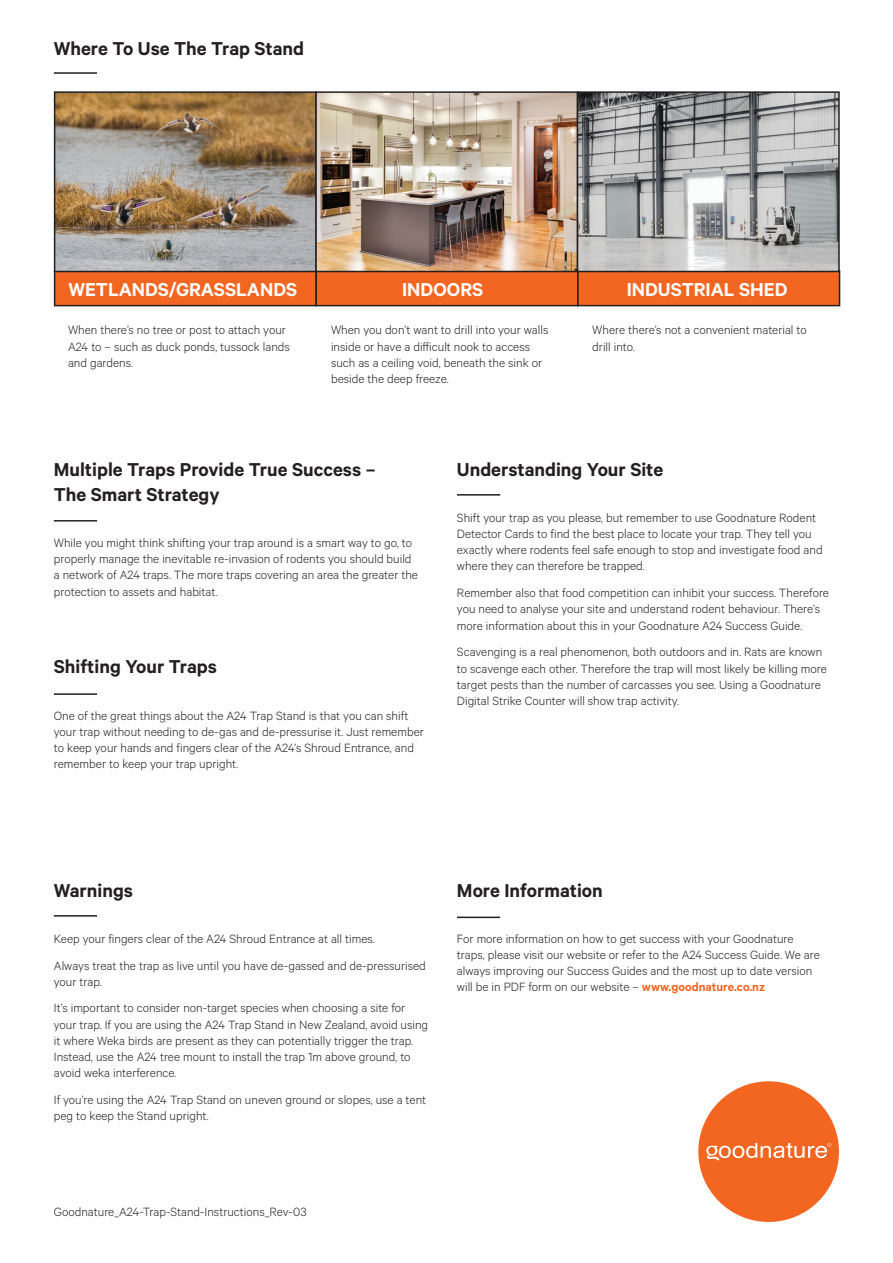
<style>
.page{position:relative;width:893px;height:1263px;background:#fff}
.page>*{position:absolute;margin:0;border:0;box-sizing:border-box;transform-origin:0 0}
.t1{font:600 21px/25.2px "Calibre";color:#231f20}
.t2{font:600 21px "Calibre";color:#fff}
.t3{font:300 13.5px/16.2px "Calibre";color:#231f20}
.s1{font-weight:600;color:#f36621}
</style>
<div class="page">
<div style="left:55px;top:271px;width:261px;height:35px;background:#f36621"></div>
<div style="left:54px;top:270px;width:263px;height:36px;border:2px solid #231f20"></div>
<div style="left:316px;top:271px;width:262px;height:35px;background:#f36621"></div>
<div style="left:315px;top:270px;width:264px;height:36px;border:2px solid #231f20"></div>
<div style="left:578px;top:271px;width:261px;height:35px;background:#f36621"></div>
<div style="left:577px;top:270px;width:263px;height:36px;border:2px solid #231f20"></div>
<hr style="left:54px;top:520px;width:43px;height:1px;background:#231f20">
<hr style="left:54px;top:72px;width:43px;height:2px;background:#231f20">
<hr style="left:457px;top:916px;width:43px;height:2px;background:#231f20">
<hr style="left:457px;top:494px;width:43px;height:2px;background:#231f20">
<hr style="left:54px;top:915px;width:43px;height:1px;background:#231f20">
<hr style="left:54px;top:693px;width:43px;height:2px;background:#231f20">
<img style="left:57px;top:94px;width:780px;height:175px">
<div style="left:54px;top:91px;width:263px;height:181px;border:2px solid #231f20"></div>
<div style="left:315px;top:91px;width:263px;height:181px;border:2px solid #231f20"></div>
<div style="left:577px;top:91px;width:263px;height:181px;border:2px solid #231f20"></div>
<div style="left:698px;top:1081px;width:141px;height:141px;background:#f36621;border-radius:50%"></div>
<svg style="left:706px;top:1143px;width:125px;height:17px"></svg>
<p class="t1" style="left:54px;top:35px;width:252px">Where To Use The Trap Stand</p>
<p class="t2" style="left:68px;top:277px;width:230px">WETLANDS/GRASSLANDS</p>
<p class="t3" style="left:68px;top:322px;width:223px">When there’s no tree or post to attach your<br>A24 to – such as duck ponds, tussock lands and gardens.</p>
<p class="t2" style="left:402px;top:277px;width:83px">INDOORS</p>
<p class="t3" style="left:331px;top:322px;width:219px">When you don’t want to drill into your walls inside or have a difficult nook to access such as a ceiling void, beneath the sink or beside the deep freeze.</p>
<p class="t2" style="left:627px;top:277px;width:162px">INDUSTRIAL SHED</p>
<p class="t3" style="left:592px;top:322px;width:216px">Where there’s not a convenient material to drill into.</p>
<p class="t1" style="left:54px;top:456px;width:323px">Multiple Traps Provide True Success –<br>The Smart Strategy</p>
<p class="t3" style="left:54px;top:534px;width:366px">While you might think shifting your trap around is a smart way to go, to properly manage the inevitable re-invasion of rodents you should build a network of A24 traps. The more traps covering an area the greater the protection to assets and habitat.</p>
<p class="t1" style="left:54px;top:654px;width:165px">Shifting Your Traps</p>
<p class="t3" style="left:54px;top:707px;width:371px">One of the great things about the A24 Trap Stand is that you can shift your trap without needing to de-gas and de-pressurise it. Just remember to keep your hands and fingers clear of the A24’s Shroud Entrance, and remember to keep your trap upright.</p>
<p class="t1" style="left:457px;top:456px;width:208px">Understanding Your Site</p>
<p class="t3" style="left:457px;top:509px;width:367px">Shift your trap as you please, but remember to use Goodnature Rodent Detector Cards to find the best place to locate your trap. They tell you exactly where rodents feel safe enough to stop and investigate food and where they can therefore be trapped.</p>
<p class="t3" style="left:457px;top:584px;width:374px">Remember also that food competition can inhibit your success. Therefore you need to analyse your site and understand rodent behaviour. There’s more information about this in your Goodnature A24 Success Guide.</p>
<p class="t3" style="left:457px;top:643px;width:371px">Scavenging is a real phenomenon, both outdoors and in. Rats are known to scavenge each other. Therefore the trap will most likely be killing more target pests than the number of carcasses you see. Using a Goodnature Digital Strike Counter will show trap activity.</p>
<p class="t1" style="left:54px;top:877px;width:81px">Warnings</p>
<p class="t3" style="left:54px;top:930px;width:322px">Keep your fingers clear of the A24 Shroud Entrance at all times.</p>
<p class="t3" style="left:54px;top:957px;width:373px">Always treat the trap as live until you have de-gassed and de-pressurised your trap.</p>
<p class="t3" style="left:54px;top:999px;width:376px">It’s important to consider non-target species when choosing a site for your trap. If you are using the A24 Trap Stand in New Zealand, avoid using it where Weka birds are present as they can potentially trigger the trap.<br>Instead, use the A24 tree mount to install the trap 1m above ground, to avoid weka interference.</p>
<p class="t3" style="left:54px;top:1091px;width:374px">If you’re using the A24 Trap Stand on uneven ground or slopes, use a tent peg to keep the Stand upright.</p>
<p class="t1" style="left:457px;top:877px;width:147px">More Information</p>
<p class="t3" style="left:457px;top:930px;width:364px">For more information on how to get success with your Goodnature traps, please visit our website or refer to the A24 Success Guide. We are always improving our Success Guides and the most up to date version will be in PDF form on our website – <span class="s1">www.goodnature.co.nz</span></p>
<p class="t3" style="left:54px;top:1203px;width:254px">Goodnature_A24-Trap-Stand-Instructions_Rev-03</p>
</div>
